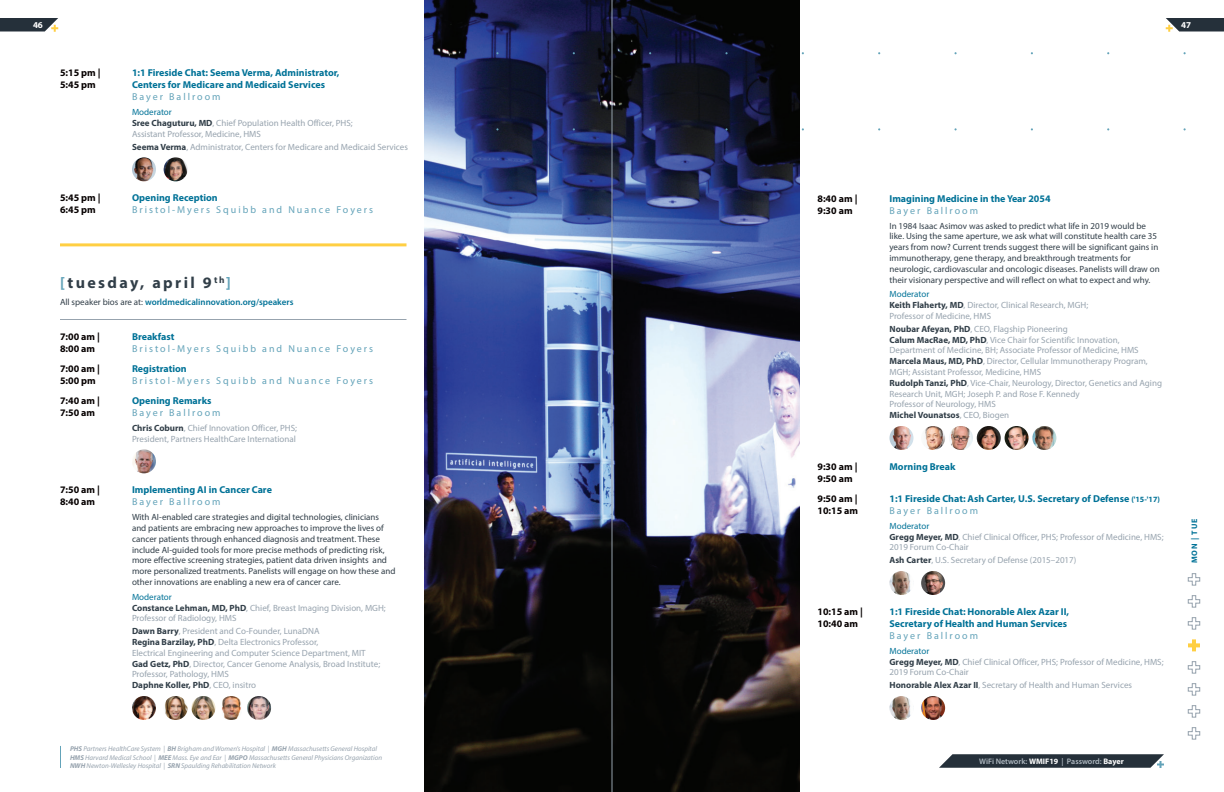
<style>
.page{position:relative;width:1224px;height:792px;background:#fff}
.page>*{position:absolute;margin:0;border:0;box-sizing:border-box;transform-origin:0 0}
.t1{font:700 16px "Myriad Pro";letter-spacing:.15em;color:#313e48}
.t2{font:700 10px "Myriad Pro";color:#007297}
.t3{font:10px "Myriad Pro";letter-spacing:.2em;color:#63a3b9}
.t4{font:700 10px/20px "Myriad Pro";color:#060101}
.t5{font:9px/10.8px "Myriad Pro";color:#97a3ae}
.t6{font:9px/10.8px "Myriad Pro";color:#313e48}
.t7{font:600 9px "Myriad Pro";color:#007297}
.t8{font:700 9px "Myriad Pro";color:#fff}
.t9{font:600 8px "Myriad Pro";color:#b1bac2}
.t10{font:700 8px "Myriad Pro";letter-spacing:.12em;color:#007297}
.t11{font:italic 7px/8.4px "Myriad Pro";color:#97a3ae}
.s1{color:#007297}
.s2{font-weight:700;color:#313e48}
.s3{color:#63a3b9}
.s4{font-weight:400;color:#313e48}
.s5{font-weight:700}
.s6{font-size:8px}
.s7{font-weight:700;color:#fff}
</style>
<div class="page">
<img style="left:424px;top:0;width:375px;height:792px">
<hr style="left:60px;top:319px;width:346px;height:1px;background:#97a3ae">
<img style="left:132px;top:449px;width:24px;height:24px;border-radius:12px">
<img style="left:132px;top:696px;width:24px;height:24px;border-radius:12px">
<img style="left:164px;top:696px;width:24px;height:24px;border-radius:12px">
<img style="left:191px;top:696px;width:24px;height:24px;border-radius:12px">
<img style="left:219px;top:696px;width:24px;height:24px;border-radius:12px">
<img style="left:247px;top:696px;width:24px;height:24px;border-radius:12px">
<img style="left:890px;top:426px;width:24px;height:24px;border-radius:12px">
<img style="left:921px;top:426px;width:24px;height:24px;border-radius:12px">
<img style="left:949px;top:426px;width:24px;height:24px;border-radius:12px">
<img style="left:977px;top:426px;width:24px;height:24px;border-radius:12px">
<img style="left:1005px;top:426px;width:24px;height:24px;border-radius:12px">
<img style="left:1032px;top:426px;width:24px;height:24px;border-radius:12px">
<img style="left:890px;top:571px;width:24px;height:24px;border-radius:12px">
<img style="left:921px;top:571px;width:24px;height:24px;border-radius:12px">
<img style="left:890px;top:696px;width:24px;height:24px;border-radius:12px">
<img style="left:921px;top:696px;width:24px;height:24px;border-radius:12px">
<img style="left:132px;top:157px;width:24px;height:24px;border-radius:12px">
<img style="left:164px;top:157px;width:24px;height:24px;border-radius:12px">
<hr style="left:60px;top:243px;width:346px;height:3px;background:#ffcf43">
<svg style="left:1188px;top:639px;width:12px;height:12px"></svg>
<svg style="left:1188px;top:705px;width:12px;height:13px"></svg>
<svg style="left:1188px;top:595px;width:12px;height:13px"></svg>
<svg style="left:1188px;top:617px;width:12px;height:13px"></svg>
<svg style="left:1188px;top:661px;width:12px;height:13px"></svg>
<svg style="left:1188px;top:683px;width:12px;height:13px"></svg>
<svg style="left:1188px;top:573px;width:12px;height:13px"></svg>
<svg style="left:1188px;top:727px;width:12px;height:13px"></svg>
<svg style="left:60px;top:746px;width:1px;height:22px"></svg>
<hr style="left:612px;top:0;width:1px;height:792px;background:#97a3ae">
<svg style="left:0;top:18px;width:58px;height:14px"></svg>
<svg style="left:1166px;top:18px;width:58px;height:14px"></svg>
<svg style="left:939px;top:754px;width:225px;height:14px;background:#38424b"></svg>
<p class="t8" style="left:33px;top:19px;width:11px">46</p>
<p class="t8" style="left:1181px;top:19px;width:11px">47</p>
<p class="t4" style="left:60px;top:63px;width:42px">5:15 pm |</p>
<p class="t2" style="left:132px;top:67px;width:209px">1:1 Fireside Chat: Seema Verma, Administrator,</p>
<p class="t4" style="left:60px;top:75px;width:37px">5:45 pm</p>
<p class="t2" style="left:132px;top:79px;width:195px">Centers for Medicare and Medicaid Services</p>
<p class="t3" style="left:132px;top:91px;width:90px">Bayer Ballroom</p>
<p class="t5" style="left:132px;top:107px;width:222px"><span class="s1">Moderator<br></span><span class="s2">Sree Chaguturu, MD</span>, Chief Population Health Officer, PHS;<br>Assistant Professor, Medicine, HMS</p>
<p class="t5" style="left:132px;top:141px;width:277px"><span class="s2">Seema Verma</span>, Administrator, Centers for Medicare and Medicaid Services</p>
<p class="t4" style="left:60px;top:188px;width:42px">5:45 pm |</p>
<p class="t2" style="left:132px;top:192px;width:87px">Opening Reception</p>
<p class="t4" style="left:60px;top:200px;width:37px">6:45 pm</p>
<p class="t3" style="left:132px;top:204px;width:243px">Bristol-Myers Squibb and Nuance Foyers</p>
<h1 class="t1" style="left:60px;top:273px;width:172px"><span class="s3">[</span>tuesday, april 9<sup>th</sup><span class="s3">]</span></h1>
<p class="t7" style="left:60px;top:296px;width:235px"><span class="s4">All speaker bios are at:</span> worldmedicalinnovation.org/speakers</p>
<p class="t4" style="left:60px;top:326px;width:41px">7:00 am |</p>
<p class="t2" style="left:132px;top:330px;width:44px">Breakfast</p>
<p class="t4" style="left:60px;top:338px;width:37px">8:00 am</p>
<p class="t3" style="left:132px;top:342px;width:243px">Bristol-Myers Squibb and Nuance Foyers</p>
<p class="t4" style="left:60px;top:358px;width:41px">7:00 am |</p>
<p class="t2" style="left:132px;top:362px;width:56px">Registration</p>
<p class="t4" style="left:60px;top:370px;width:37px">5:00 pm</p>
<p class="t3" style="left:132px;top:374px;width:243px">Bristol-Myers Squibb and Nuance Foyers</p>
<p class="t4" style="left:60px;top:390px;width:41px">7:40 am |</p>
<p class="t2" style="left:132px;top:394px;width:81px">Opening Remarks</p>
<p class="t4" style="left:60px;top:402px;width:37px">7:50 am</p>
<p class="t3" style="left:132px;top:406px;width:90px">Bayer Ballroom</p>
<p class="t5" style="left:132px;top:422px;width:167px"><span class="s2">Chris Coburn</span>, Chief Innovation Officer, PHS;<br>President, Partners HealthCare International</p>
<p class="t4" style="left:60px;top:480px;width:41px">7:50 am |</p>
<p class="t2" style="left:132px;top:484px;width:141px">Implementing AI in Cancer Care</p>
<p class="t4" style="left:60px;top:492px;width:37px">8:40 am</p>
<p class="t3" style="left:132px;top:496px;width:90px">Bayer Ballroom</p>
<p class="t6" style="left:132px;top:512px;width:265px">With AI-enabled care strategies and digital technologies, clinicians and patients are embracing new approaches to improve the lives of cancer patients through enhanced diagnosis and treatment. These include AI-guided tools for more precise methods of predicting risk, more effective screening strategies, patient data driven insights and more personalized treatments. Panelists will engage on how these and other innovations are enabling a new era of cancer care.</p>
<p class="t5" style="left:132px;top:591px;width:255px"><span class="s1">Moderator<br></span><span class="s2">Constance Lehman, MD, PhD</span>, Chief, Breast Imaging Division, MGH;<br>Professor of Radiology, HMS</p>
<p class="t5" style="left:132px;top:626px;width:250px"><span class="s2">Dawn Barry</span>, President and Co-Founder, LunaDNA<br><span class="s2">Regina Barzilay, PhD</span>, Delta Electronics Professor,<br>Electrical Engineering and Computer Science Department, MIT <span class="s2">Gad Getz, PhD</span>, Director, Cancer Genome Analysis, Broad Institute; Professor, Pathology, HMS<br><span class="s2">Daphne Koller, PhD</span>, CEO, insitro</p>
<p class="t11" style="left:70px;top:745px;width:314px"><span class="s5">PHS</span> Partners HealthCare System | <span class="s5">BH</span> Brigham and Women's Hospital | <span class="s5">MGH</span> Massachusetts General Hospital<br><span class="s5">HMS</span> Harvard Medical School | <span class="s5">MEE</span> Mass. Eye and Ear | <span class="s5">MGPO</span> Massachusetts General Physicians Organization<br><span class="s5">NWH</span> Newton-Wellesley Hospital | <span class="s5">SRN</span> Spaulding Rehabilitation Network</p>
<p class="t4" style="left:818px;top:188px;width:41px">8:40 am |</p>
<p class="t2" style="left:890px;top:192px;width:163px">Imagining Medicine in the Year 2054</p>
<p class="t4" style="left:818px;top:200px;width:37px">9:30 am</p>
<p class="t3" style="left:890px;top:204px;width:90px">Bayer Ballroom</p>
<p class="t6" style="left:890px;top:220px;width:272px">In 1984 Isaac Asimov was asked to predict what life in 2019 would be like. Using the same aperture, we ask what will constitute health care 35 years from now? Current trends suggest there will be significant gains in immunotherapy, gene therapy, and breakthrough treatments for neurologic, cardiovascular and oncologic diseases. Panelists will draw on their visionary perspective and will reflect on what to expect and why.</p>
<p class="t5" style="left:890px;top:289px;width:200px"><span class="s1">Moderator<br></span><span class="s2">Keith Flaherty, MD</span>, Director, Clinical Research, MGH;<br>Professor of Medicine, HMS</p>
<p class="t5" style="left:890px;top:323px;width:274px"><span class="s2">Noubar Afeyan, PhD</span>, CEO, Flagship Pioneering<br><span class="s2">Calum MacRae, MD, PhD</span>, Vice Chair for Scientific Innovation, Department of Medicine, BH; Associate Professor of Medicine, HMS <span class="s2">Marcela Maus, MD, PhD</span>, Director, Cellular Immunotherapy Program, MGH; Assistant Professor, Medicine, HMS<br><span class="s2">Rudolph Tanzi, PhD</span>, Vice-Chair, Neurology, Director, Genetics and Aging Research Unit, MGH; Joseph P. and Rose F. Kennedy<br>Professor of Neurology, HMS<br><span class="s2">Michel Vounatsos</span>, CEO, Biogen</p>
<p class="t4" style="left:818px;top:456px;width:41px">9:30 am |</p>
<p class="t2" style="left:890px;top:460px;width:68px">Morning Break</p>
<p class="t4" style="left:818px;top:468px;width:41px">9:50 am<br>9:50 am |</p>
<p class="t2" style="left:890px;top:492px;width:272px">1:1 Fireside Chat: Ash Carter, U.S. Secretary of Defense <span class="s6">('15-'17)</span></p>
<p class="t4" style="left:818px;top:500px;width:42px">10:15 am</p>
<p class="t3" style="left:890px;top:504px;width:90px">Bayer Ballroom</p>
<p class="t5" style="left:890px;top:520px;width:276px"><span class="s1">Moderator<br></span><span class="s2">Gregg Meyer, MD</span>, Chief Clinical Officer, PHS; Professor of Medicine, HMS;<br>2019 Forum Co-Chair</p>
<p class="t5" style="left:890px;top:555px;width:188px"><span class="s2">Ash Carter</span>, U.S. Secretary of Defense (2015–2017)</p>
<p class="t4" style="left:818px;top:601px;width:47px">10:15 am |</p>
<p class="t2" style="left:890px;top:605px;width:181px">1:1 Fireside Chat: Honorable Alex Azar II,</p>
<p class="t4" style="left:818px;top:613px;width:42px">10:40 am</p>
<p class="t2" style="left:890px;top:617px;width:179px">Secretary of Health and Human Services</p>
<p class="t3" style="left:890px;top:629px;width:90px">Bayer Ballroom</p>
<p class="t5" style="left:890px;top:645px;width:276px"><span class="s1">Moderator<br></span><span class="s2">Gregg Meyer, MD</span>, Chief Clinical Officer, PHS; Professor of Medicine, HMS;<br>2019 Forum Co-Chair</p>
<p class="t5" style="left:890px;top:680px;width:244px"><span class="s2">Honorable Alex Azar II</span>, Secretary of Health and Human Services</p>
<p class="t9" style="left:979px;top:756px;width:146px">WiFi Network: <span class="s7">WMIF19</span> | Password: <span class="s7">Bayer</span></p>
<p class="t10" style="left:1189px;top:563px;width:46px;rotate:-90deg">MON | TUE</p>
</div>
